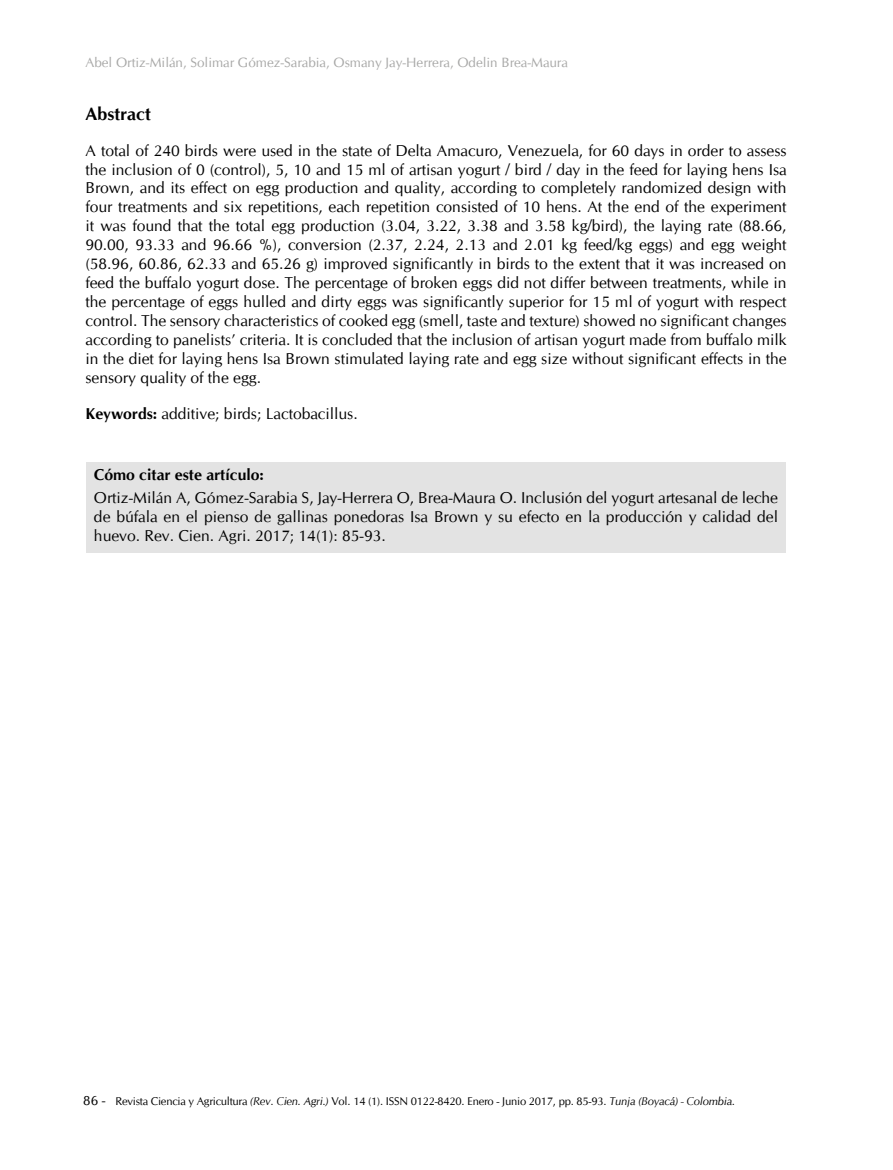
<style>
.page{position:relative;width:893px;height:1170px;background:#fff}
.page>*{position:absolute;margin:0;border:0;box-sizing:border-box;transform-origin:0 0}
.t1{font:700 18px "CG Omega";color:#000}
.t2{font:15.75px/18.9px "CG Omega";color:#000;text-align:justify}
.t3{font:700 15.75px "CG Omega";color:#000}
.t4{font:13.5px "CG Omega";color:#a8a8a7}
.t5{font:11.25px "CG Omega";letter-spacing:-.02em;color:#000}
.s1{font-weight:700}
.s2{font-size:13.5px}
.s3{font-style:italic}
</style>
<div class="page">
<div style="left:86px;top:462px;width:700px;height:27px;background:#e3e3e3"></div>
<div style="left:86px;top:483px;width:700px;height:69px;background:#e3e3e3"></div>
<p class="t4" style="left:85px;top:54px;width:484px">Abel Ortiz-Milán, Solimar Gómez-Sarabia, Osmany Jay-Herrera, Odelin Brea-Maura</p>
<p class="t1" style="left:85px;top:102px;width:67px">Abstract</p>
<p class="t2" style="left:85px;top:141px;width:703px">A total of 240 birds were used in the state of Delta Amacuro, Venezuela, for 60 days in order to assess the inclusion of 0 (control), 5, 10 and 15 ml of artisan yogurt / bird / day in the feed for laying hens Isa Brown, and its effect on egg production and quality, according to completely randomized design with four treatments and six repetitions, each repetition consisted of 10 hens. At the end of the experiment it was found that the total egg production (3.04, 3.22, 3.38 and 3.58 kg/bird), the laying rate (88.66, 90.00, 93.33 and 96.66 %), conversion (2.37, 2.24, 2.13 and 2.01 kg feed/kg eggs) and egg weight (58.96, 60.86, 62.33 and 65.26 g) improved significantly in birds to the extent that it was increased on feed the buffalo yogurt dose. The percentage of broken eggs did not differ between treatments, while in the percentage of eggs hulled and dirty eggs was significantly superior for 15 ml of yogurt with respect control. The sensory characteristics of cooked egg (smell, taste and texture) showed no significant changes according to panelists’ criteria. It is concluded that the inclusion of artisan yogurt made from buffalo milk in the diet for laying hens Isa Brown stimulated laying rate and egg size without significant effects in the sensory quality of the egg.</p>
<p class="t2" style="left:85px;top:404px;width:274px"><span class="s1">Keywords:</span> additive; birds; Lactobacillus.</p>
<p class="t3" style="left:94px;top:464px;width:171px">Cómo citar este artículo:</p>
<p class="t2" style="left:94px;top:488px;width:686px">Ortiz-Milán A, Gómez-Sarabia S, Jay-Herrera O, Brea-Maura O. Inclusión del yogurt artesanal de leche de búfala en el pienso de gallinas ponedoras Isa Brown y su efecto en la producción y calidad del huevo. Rev. Cien. Agri. 2017; 14(1): 85-93.</p>
<p class="t5" style="left:83px;top:1093px;width:653px"><span class="s2">86 -</span> Revista Ciencia y Agricultura <span class="s3">(Rev. Cien. Agri.)</span> Vol. 14 (1). ISSN 0122-8420. Enero - Junio 2017, pp. 85-93. <span class="s3">Tunja (Boyacá) - Colombia.</span></p>
</div>
